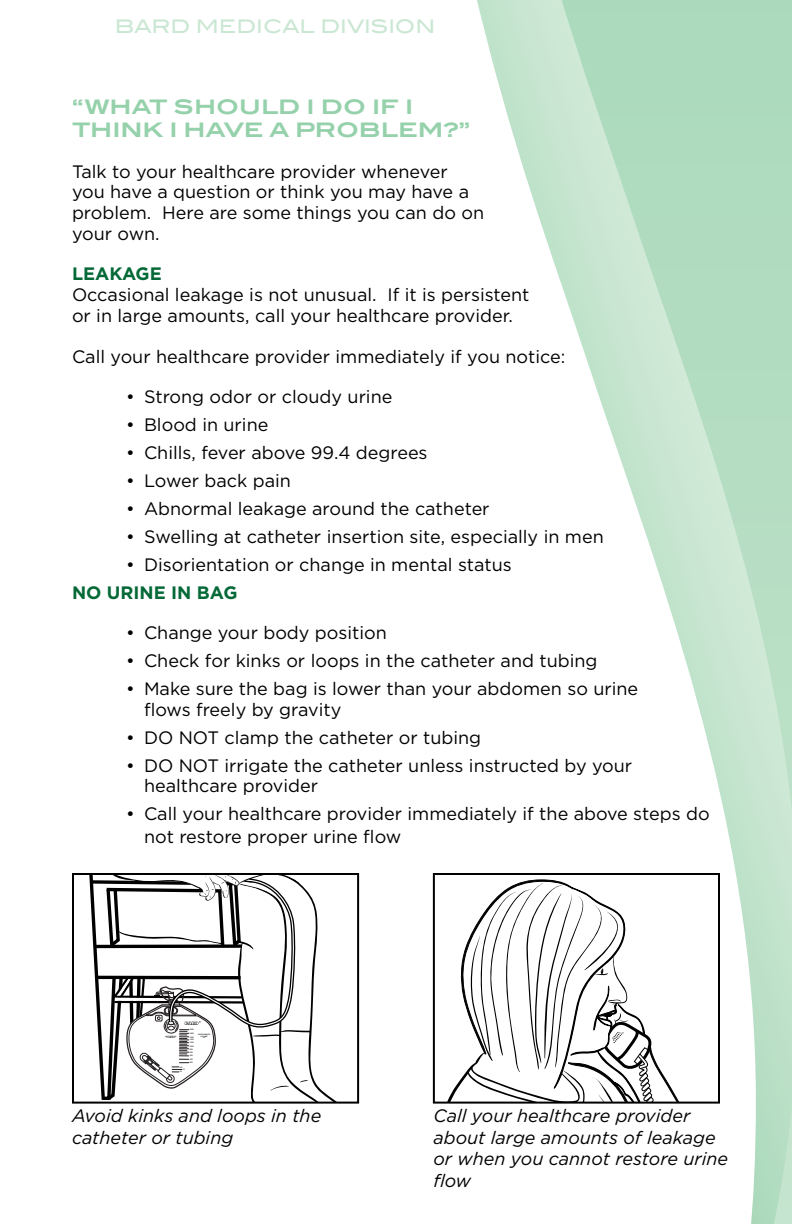
<style>
.page{position:relative;width:792px;height:1224px;background:#fff}
.page>*{position:absolute;margin:0;border:0;box-sizing:border-box;transform-origin:0 0}
.t1{font:700 20px/23px "Blair ITC Std";color:#95d1ab}
.t2{font:18.6px "Blair ITC Std";color:#cae7d3}
.t3{font:18px/20.6px "Gotham";color:#000}
.t4{font:italic 18px/21.6px "Gotham";color:#000}
.t5{font:700 18px "Gotham";color:#046937}
</style>
<div class="page">
<svg style="left:477px;top:0;width:79px;height:268px"></svg>
<svg style="left:556px;top:0;width:236px;height:1224px"></svg>
<svg style="left:89px;top:876px;width:247px;height:225px"></svg>
<div style="left:72px;top:873px;width:287px;height:231px;border:2px solid #000"></div>
<svg style="left:447px;top:879px;width:270px;height:222px"></svg>
<div style="left:433px;top:873px;width:287px;height:231px;border:2px solid #000"></div>
<p class="t2" style="left:115px;top:15px;width:322px">BARD MEDICAL DIVISION</p>
<p class="t1" style="left:72px;top:95px;width:400px">“WHAT SHOULD I DO IF I<br>THINK I HAVE A PROBLEM?”</p>
<p class="t3" style="left:72px;top:161px;width:414px">Talk to your healthcare provider whenever you have a question or think you may have a problem. Here are some things you can do on your own.</p>
<p class="t5" style="left:72px;top:264px;width:91px">LEAKAGE</p>
<p class="t3" style="left:72px;top:284px;width:459px">Occasional leakage is not unusual. If it is persistent or in large amounts, call your healthcare provider.</p>
<p class="t3" style="left:72px;top:346px;width:495px">Call your healthcare provider immediately if you notice:</p>
<p class="t3" style="left:126px;top:386px;width:268px">• Strong odor or cloudy urine</p>
<p class="t3" style="left:126px;top:414px;width:144px">• Blood in urine</p>
<p class="t3" style="left:126px;top:442px;width:303px">• Chills, fever above 99.4 degrees</p>
<p class="t3" style="left:126px;top:470px;width:167px">• Lower back pain</p>
<p class="t3" style="left:126px;top:498px;width:365px">• Abnormal leakage around the catheter</p>
<p class="t3" style="left:126px;top:526px;width:479px">• Swelling at catheter insertion site, especially in men</p>
<p class="t3" style="left:126px;top:554px;width:387px">• Disorientation or change in mental status</p>
<p class="t5" style="left:72px;top:582px;width:167px">NO URIN E IN BAG</p>
<p class="t3" style="left:126px;top:622px;width:262px">• Change your body position</p>
<p class="t3" style="left:126px;top:650px;width:473px">• Check for kinks or loops in the catheter and tubing</p>
<p class="t3" style="left:144px;top:678px;width:496px;text-indent:-18px">• Make sure the bag is lower than your abdomen so urine flows freely by gravity</p>
<p class="t3" style="left:126px;top:727px;width:357px">• DO NOT clamp the catheter or tubing</p>
<p class="t3" style="left:144px;top:754px;width:490px;text-indent:-18px">• DO NOT irrigate the catheter unless instructed by your healthcare provider</p>
<p class="t3" style="left:144px;top:802px;width:567px;line-height:23px;text-indent:-18px">• Call your healthcare provider immediately if the above steps do not restore proper urine flow</p>
<p class="t4" style="left:72px;top:1105px;width:251px">Avoid kinks and loops in the catheter or tubing</p>
<p class="t4" style="left:433px;top:1105px;width:296px">Call your healthcare provider about large amounts of leakage or when you cannot restore urine flow</p>
</div>
